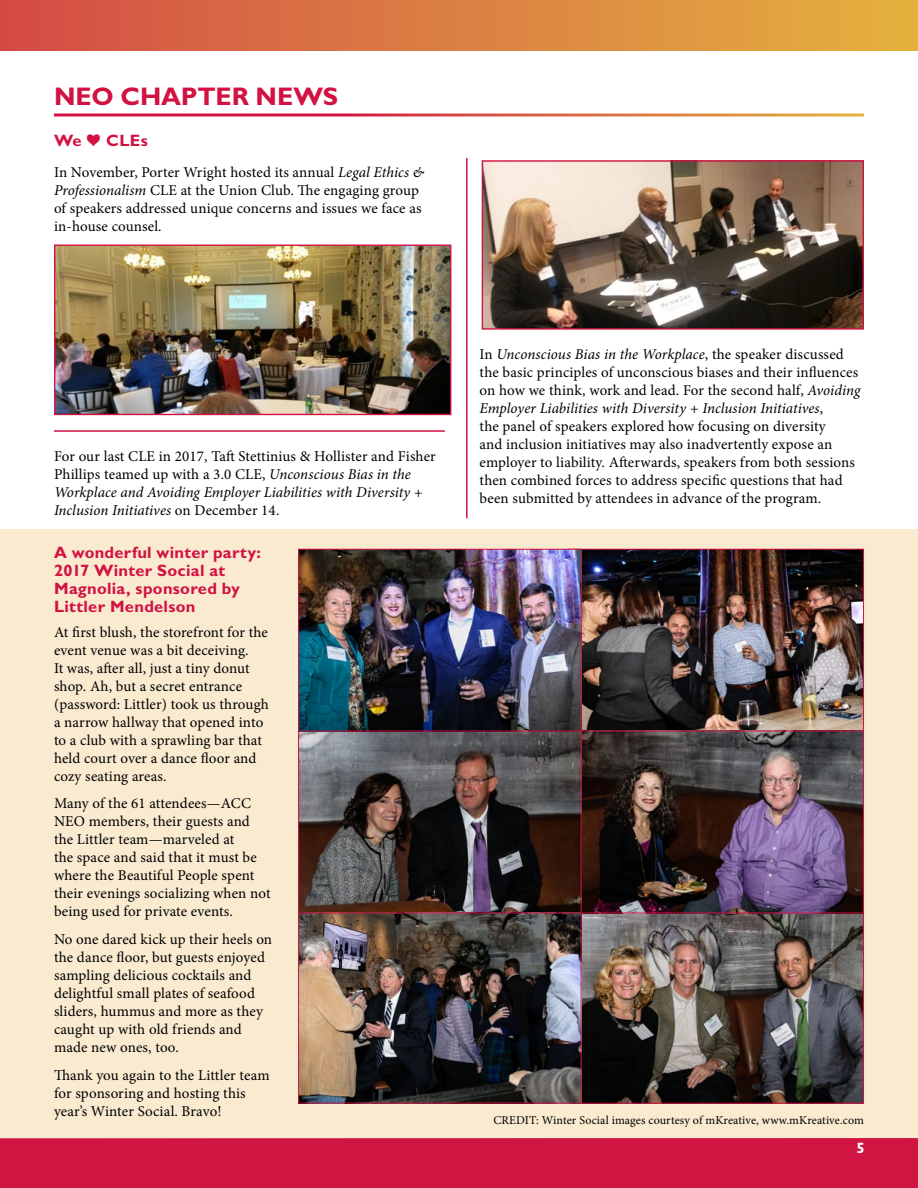
<style>
.page{position:relative;width:918px;height:1188px;background:#fff}
.page>*{position:absolute;margin:0;border:0;box-sizing:border-box;transform-origin:0 0}
.t1{font:700 25.5px "Gill Sans";letter-spacing:-.005em;color:#d21242}
.t2{font:700 16.5px/18px "Gill Sans";letter-spacing:.015em;color:#d21242}
.t3{font:15px/18px "Minion Pro";letter-spacing:.005em;color:#000}
.t4{font:700 15px "Gill Sans";color:#fff}
.t5{font:12px "Minion Pro";letter-spacing:.01em;color:#000}
.s1{font-family:"Click Bits Icons 1";font-weight:400}
.s2{font-style:italic}
</style>
<div class="page">
<div style="left:0;top:529px;width:918px;height:659px;background:#f9ead0"></div>
<div style="left:0;top:0;width:918px;height:50px;background:linear-gradient(to right,#d44c46,#e4b23f)"></div>
<div style="left:0;top:1138px;width:918px;height:50px;background:#d11542"></div>
<img style="left:582px;top:551px;width:280px;height:178px">
<div style="left:568px;top:549px;width:296px;height:182px;border:1px solid #d21242"></div>
<img style="left:582px;top:733px;width:280px;height:369px">
<div style="left:568px;top:913px;width:296px;height:191px;border:1px solid #d21242"></div>
<div style="left:569px;top:731px;width:295px;height:182px;border:1px solid #d21242"></div>
<img style="left:56px;top:247px;width:393px;height:166px">
<div style="left:54px;top:245px;width:397px;height:170px;border:1px solid #d21242"></div>
<img style="left:484px;top:162px;width:378px;height:166px">
<div style="left:482px;top:160px;width:382px;height:170px;border:1px solid #d21242"></div>
<hr style="left:54px;top:430px;width:391px;height:2px;background:#d11242">
<hr style="left:466px;top:158px;width:2px;height:360px;background:#d11242">
<img style="left:300px;top:551px;width:280px;height:550px">
<div style="left:298px;top:731px;width:284px;height:182px;border:1px solid #d21242"></div>
<div style="left:298px;top:913px;width:284px;height:190px;border:1px solid #d21242"></div>
<div style="left:298px;top:549px;width:284px;height:182px;border:1px solid #d21242"></div>
<h1 class="t1" style="left:54px;top:81px;width:286px">NEO CHAPTER NEWS</h1>
<p class="t2" style="left:54px;top:132px;width:95px">We <span class="s1">P</span> CLEs</p>
<p class="t3" style="left:54px;top:163px;width:372px">In November, Porter Wright hosted its annual <span class="s2">Legal Ethics &amp; Professionalism</span> CLE at the Union Club. The engaging group of speakers addressed unique concerns and issues we face as in-house counsel.</p>
<p class="t3" style="left:54px;top:447px;width:383px">For our last CLE in 2017, Taft Stettinius &amp; Hollister and Fisher Phillips teamed up with a 3.0 CLE, <span class="s2">Unconscious Bias in the Workplace and Avoiding Employer Liabilities with Diversity + Inclusion Initiatives</span> on December 14.</p>
<p class="t2" style="left:54px;top:543px;width:208px">A wonderful winter party:<br>2017 Winter Social at<br>Magnolia, sponsored by<br>Littler Mendelson</p>
<p class="t3" style="left:54px;top:623px;width:216px">At first blush, the storefront for the event venue was a bit deceiving.<br>It was, after all, just a tiny donut shop. Ah, but a secret entrance (password: Littler) took us through a narrow hallway that opened into to a club with a sprawling bar that held court over a dance floor and cozy seating areas.</p>
<p class="t3" style="left:54px;top:795px;width:218px">Many of the 61 attendees—ACC<br>NEO members, their guests and the Littler team—marveled at<br>the space and said that it must be where the Beautiful People spent their evenings socializing when not being used for private events.</p>
<p class="t3" style="left:54px;top:930px;width:220px">No one dared kick up their heels on the dance floor, but guests enjoyed sampling delicious cocktails and delightful small plates of seafood sliders, hummus and more as they caught up with old friends and made new ones, too.</p>
<p class="t3" style="left:54px;top:1066px;width:217px">Thank you again to the Littler team for sponsoring and hosting this year’s Winter Social. Bravo!</p>
<p class="t3" style="left:480px;top:345px;width:382px">In <span class="s2">Unconscious Bias in the Workplace</span>, the speaker discussed the basic principles of unconscious biases and their influences on how we think, work and lead. For the second half, <span class="s2">Avoiding Employer Liabilities with Diversity + Inclusion Initiatives</span>,<br>the panel of speakers explored how focusing on diversity<br>and inclusion initiatives may also inadvertently expose an employer to liability. Afterwards, speakers from both sessions then combined forces to address specific questions that had been submitted by attendees in advance of the program.</p>
<p class="t5" style="left:493px;top:1112px;width:372px">CREDIT: Winter Social images courtesy of mKreative, www.mKreative.com</p>
<p class="t4" style="left:856px;top:1139px;width:10px">5</p>
</div>
